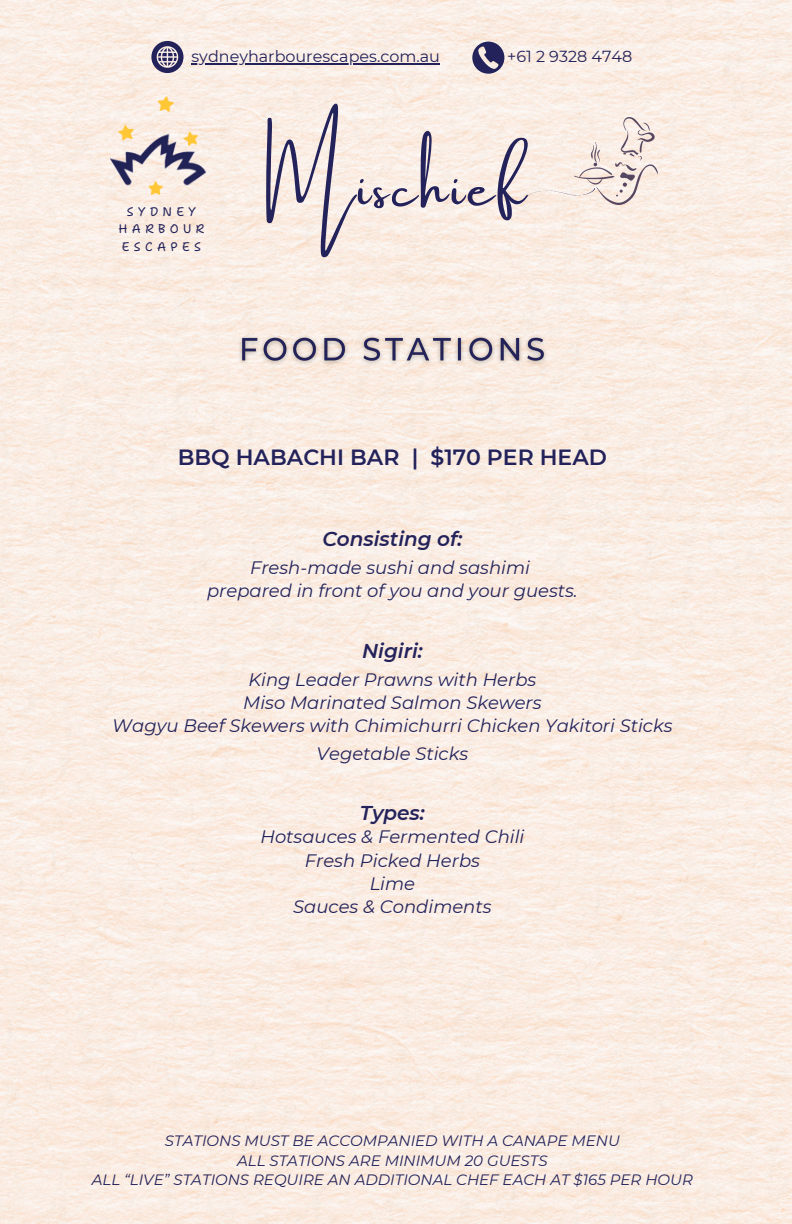
<style>
.page{position:relative;width:792px;height:1224px;background:#fff}
.page>*{position:absolute;margin:0;border:0;box-sizing:border-box;transform-origin:0 0}
.t1{font:55.6px "Amsterdam One";letter-spacing:.06em;color:#23225a}
.t2{font:600 22px "Montserrat";color:#23225a}
.t3{font:italic 600 20px "Montserrat";color:#23225a}
.t4{font:italic 18px/23.2px "Montserrat";color:#23225a;text-align:center}
.t5{font:16px "Montserrat";color:#23225a}
.t6{font:italic 15px/19.5px "Montserrat";color:#23225a;text-align:center}
.t7{font:12.5px/17.4px "Shantell Sans";letter-spacing:.345em;color:#23225a;text-align:center}
</style>
<div class="page">
<img style="left:0;top:0;width:792px;height:1224px">
<img style="left:235px;top:331px;width:317px;height:39px">
<img style="left:110px;top:87px;width:102px;height:117px">
<img style="left:575px;top:118px;width:83px;height:87px">
<svg style="left:525px;top:185px;width:71px;height:16px"></svg>
<hr style="left:192px;top:63px;width:248px;height:2px;background:#23225a">
<svg style="left:472px;top:42px;width:32px;height:32px"></svg>
<svg style="left:151px;top:41px;width:33px;height:32px"></svg>
<h1 class="t5" style="left:192px;top:46px;width:250px">sydneyharbourescapes.com.au</h1>
<p class="t5" style="left:507px;top:46px;width:127px">+61 2 9328 4748</p>
<h3 class="t7" style="left:119px;top:203px;width:86px">SYDNEY<br>HARBOUR<br>ESCAPES</h3>
<p class="t1" style="left:266px;top:157px;width:262px">Mischief</p>
<p class="t2" style="left:178px;top:444px;width:431px">BBQ HABACHI BAR | $170 PER HEAD</p>
<h6 class="t3" style="left:322px;top:527px;width:141px">Consisting of:</h6>
<h6 class="t4" style="left:207px;top:556px;width:372px">Fresh-made sushi and sashimi<br>prepared in front of you and your guests.</h6>
<p class="t3" style="left:362px;top:639px;width:62px">Nigiri:</p>
<p class="t4" style="left:112px;top:668px;width:562px">King Leader Prawns with Herbs<br>Miso Marinated Salmon Skewers<br>Wagyu Beef Skewers with Chimichurri Chicken Yakitori Sticks</p>
<p class="t4" style="left:317px;top:742px;width:153px">Vegetable Sticks</p>
<h6 class="t3" style="left:360px;top:801px;width:66px">Types:</h6>
<h6 class="t4" style="left:260px;top:825px;width:266px">Hotsauces &amp; Fermented Chili<br>Fresh Picked Herbs<br>Lime<br>Sauces &amp; Condiments</h6>
<p class="t6" style="left:92px;top:1131px;width:603px">STATIONS MUST BE ACCOMPANIED WITH A CANAPE MENU<br>ALL STATIONS ARE MINIMUM 20 GUESTS<br>ALL “LIVE” STATIONS REQUIRE AN ADDITIONAL CHEF EACH AT $165 PER HOUR</p>
</div>
